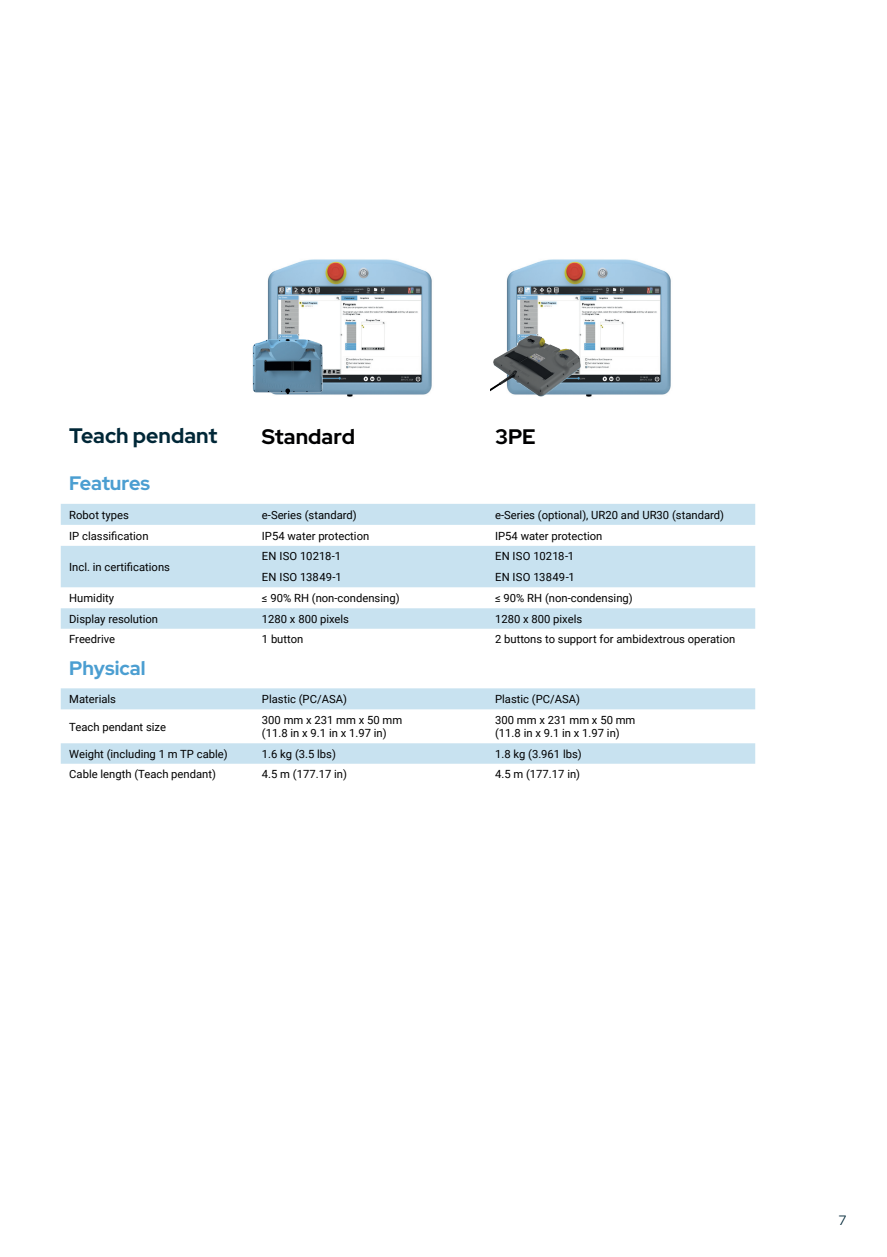
<style>
.page{position:relative;width:887px;height:1257px;background:#fff}
.page>*{position:absolute;margin:0;border:0;box-sizing:border-box;transform-origin:0 0}
.t1{font:700 21px "Red Hat Display";color:#002737}
.t2{font:700 21px "Red Hat Display";letter-spacing:.005em;color:#000001}
.t3{font:700 19.5px "Red Hat Display";color:#4b9ed1}
.t4{font:13.5px "Red Hat Display";color:#002737}
.t5{font:11.25px/13.5px "Roboto";color:#000001}
.t6{font:11.25px/21px "Roboto";letter-spacing:.02em;color:#000001}
</style>
<div class="page">
<img style="left:506px;top:259px;width:165px;height:138px">
<img style="left:267px;top:259px;width:165px;height:138px">
<img style="left:252px;top:338px;width:82px;height:59px">
<img style="left:491px;top:329px;width:92px;height:68px">
<svg style="left:61px;top:504px;width:694px;height:260px"></svg>
<h1 class="t1" style="left:69px;top:422px;width:150px">Teach pendant</h1>
<h1 class="t2" style="left:262px;top:423px;width:95px">Standard</h1>
<h1 class="t2" style="left:495px;top:423px;width:42px">3PE</h1>
<h2 class="t3" style="left:69px;top:471px;width:82px">Features</h2>
<p class="t5" style="left:69px;top:507px;width:61px">Robot types</p>
<p class="t5" style="left:262px;top:507px;width:96px">e-Series (standard)</p>
<p class="t5" style="left:495px;top:507px;width:230px">e-Series (optional), UR20 and UR30 (standard)</p>
<p class="t5" style="left:69px;top:528px;width:81px">IP classification</p>
<p class="t5" style="left:262px;top:528px;width:109px">IP54 water protection</p>
<p class="t5" style="left:495px;top:528px;width:109px">IP54 water protection</p>
<p class="t5" style="left:69px;top:560px;width:102px">Incl. in certifications</p>
<p class="t6" style="left:262px;top:545px;width:81px">EN ISO 10218-1<br>EN ISO 13849-1</p>
<p class="t6" style="left:495px;top:545px;width:81px">EN ISO 10218-1<br>EN ISO 13849-1</p>
<p class="t5" style="left:69px;top:591px;width:46px">Humidity</p>
<p class="t5" style="left:262px;top:591px;width:139px">≤ 90% RH (non-condensing)</p>
<p class="t5" style="left:495px;top:591px;width:139px">≤ 90% RH (non-condensing)</p>
<p class="t5" style="left:69px;top:612px;width:90px">Display resolution</p>
<p class="t5" style="left:262px;top:612px;width:89px">1280 x 800 pixels</p>
<p class="t5" style="left:495px;top:612px;width:89px">1280 x 800 pixels</p>
<p class="t5" style="left:69px;top:632px;width:47px">Freedrive</p>
<p class="t5" style="left:262px;top:632px;width:43px">1 button</p>
<p class="t5" style="left:495px;top:632px;width:242px">2 buttons to support for ambidextrous operation</p>
<h2 class="t3" style="left:69px;top:655px;width:78px">Physical</h2>
<p class="t5" style="left:69px;top:692px;width:48px">Materials</p>
<p class="t5" style="left:262px;top:692px;width:87px">Plastic (PC/ASA)</p>
<p class="t5" style="left:495px;top:692px;width:87px">Plastic (PC/ASA)</p>
<p class="t5" style="left:69px;top:719px;width:98px">Teach pendant size</p>
<p class="t5" style="left:262px;top:713px;width:142px">300 mm x 231 mm x 50 mm (11.8 in x 9.1 in x 1.97 in)</p>
<p class="t5" style="left:495px;top:713px;width:142px">300 mm x 231 mm x 50 mm (11.8 in x 9.1 in x 1.97 in)</p>
<p class="t5" style="left:69px;top:746px;width:160px">Weight (including 1 m TP cable)</p>
<p class="t5" style="left:262px;top:746px;width:76px">1.6 kg (3.5 lbs)</p>
<p class="t5" style="left:495px;top:746px;width:88px">1.8 kg (3.961 lbs)</p>
<p class="t5" style="left:69px;top:767px;width:148px">Cable length (Teach pendant)</p>
<p class="t5" style="left:262px;top:767px;width:87px">4.5 m (177.17 in)</p>
<p class="t5" style="left:495px;top:767px;width:87px">4.5 m (177.17 in)</p>
<p class="t4" style="left:839px;top:1211px;width:9px">7</p>
</div>
